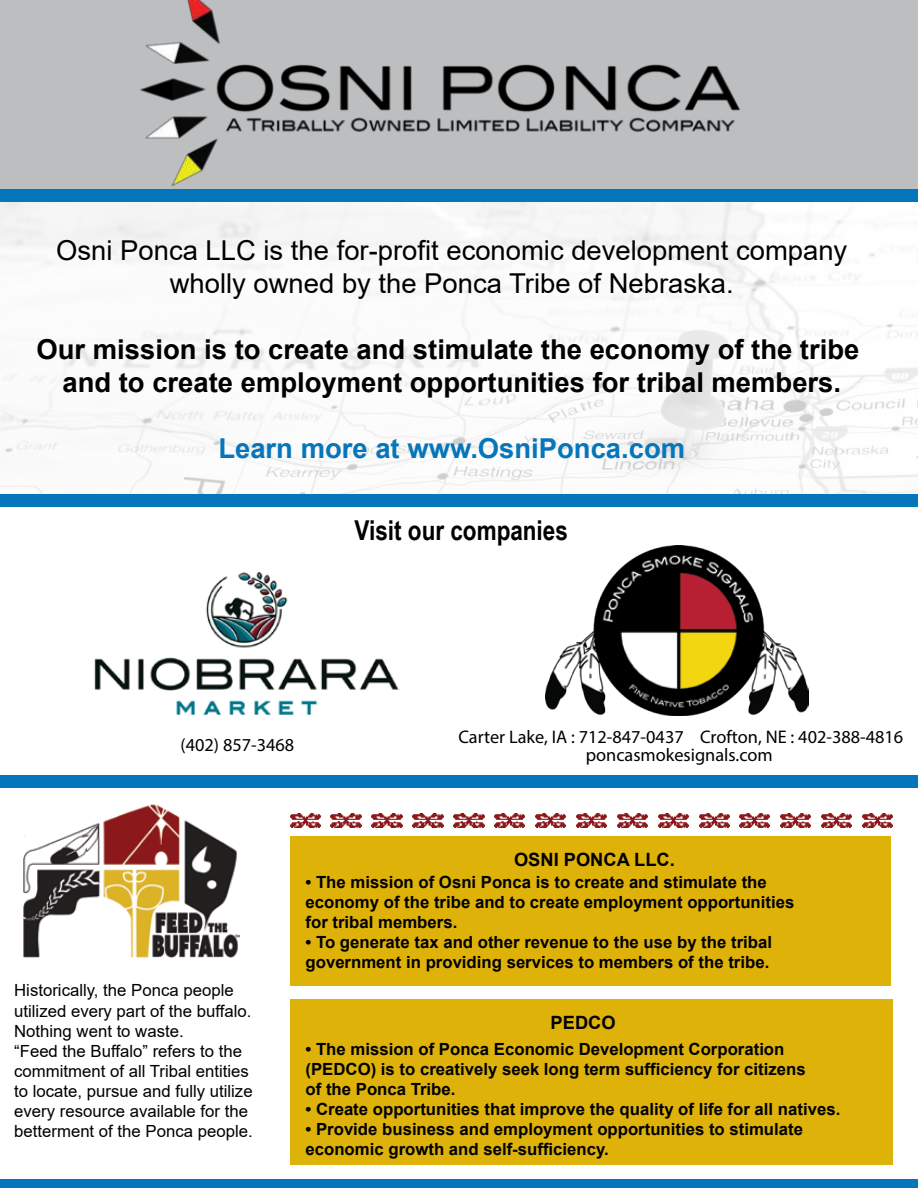
<style>
.page{position:relative;width:918px;height:1188px;background:#fff}
.page>*{position:absolute;margin:0;border:0;box-sizing:border-box;transform-origin:0 0}
.t1{font:700 27.45px/32.8px "Arial";color:#000;text-align:center}
.t2{font:27.45px/32.8px "Arial";color:#000;text-align:center}
.t3{font:700 27.45px "Arial";color:#0575bc}
.t4{font:700 27.45px "Arial Narrow";color:#000}
.t5{font:18.3px "Myriad Pro";color:#000}
.t6{font:700 18.3px "Arial";color:#000}
.t7{font:700 16.8px/20.1px "Arial";color:#000}
.t8{font:16.8px/20.1px "Arial";color:#000}
</style>
<div class="page">
<div style="left:290px;top:836px;width:601px;height:150px;background:#deb209"></div>
<img style="left:0;top:189px;width:918px;height:306px">
<div style="left:0;top:0;width:918px;height:189px;background:#bcbec0"></div>
<div style="left:0;top:190px;width:918px;height:12px;background:#0575bc"></div>
<div style="left:0;top:495px;width:918px;height:12px;background:#0575bc"></div>
<div style="left:0;top:775px;width:918px;height:12px;background:#0575bc"></div>
<img style="left:290px;top:814px;width:30px;height:13px">
<img style="left:331px;top:814px;width:30px;height:13px">
<img style="left:372px;top:814px;width:30px;height:13px">
<img style="left:413px;top:814px;width:30px;height:13px">
<img style="left:454px;top:814px;width:30px;height:14px">
<img style="left:495px;top:814px;width:30px;height:14px">
<img style="left:535px;top:814px;width:31px;height:14px">
<img style="left:576px;top:814px;width:31px;height:14px">
<img style="left:617px;top:814px;width:31px;height:13px">
<img style="left:658px;top:814px;width:31px;height:13px">
<img style="left:699px;top:814px;width:30px;height:13px">
<img style="left:739px;top:814px;width:31px;height:13px">
<img style="left:780px;top:814px;width:31px;height:13px">
<img style="left:821px;top:814px;width:31px;height:13px">
<img style="left:862px;top:814px;width:30px;height:13px">
<img style="left:892px;top:1139px;width:1px;height:14px">
<div style="left:0;top:1179px;width:918px;height:9px;background:#0575bc"></div>
<div style="left:290px;top:1000px;width:602px;height:165px;background:#deb209"></div>
<img style="left:141px;top:0;width:599px;height:185px">
<img style="left:545px;top:546px;width:263px;height:169px">
<img style="left:94px;top:572px;width:305px;height:143px">
<img style="left:24px;top:804px;width:215px;height:154px">
<h1 class="t2" style="left:56px;top:234px;width:793px">Osni Ponca LLC is the for-profit economic development company wholly owned by the Ponca Tribe of Nebraska.</h1>
<h1 class="t1" style="left:37px;top:333px;width:824px">Our mission is to create and stimulate the economy of the tribe and to create employment opportunities for tribal members.</h1>
<h1 class="t3" style="left:218px;top:429px;width:468px">Learn more at www.OsniPonca.com</h1>
<h1 class="t4" style="left:355px;top:509px;width:215px">Visit our companies</h1>
<p class="t5" style="left:181px;top:734px;width:115px">(402) 857-3468</p>
<p class="t5" style="left:458px;top:725px;width:446px">Carter Lake, IA : 712-847-0437 Crofton, NE : 402-388-4816</p>
<p class="t5" style="left:586px;top:744px;width:188px">poncasmokesignals.com</p>
<p class="t8" style="left:14px;top:980px;width:240px">Historically, the Ponca people utilized every part of the buffalo.<br>Nothing went to waste.<br>“Feed the Buffalo” refers to the commitment of all Tribal entities to locate, pursue and fully utilize every resource available for the betterment of the Ponca people.</p>
<p class="t6" style="left:514px;top:847px;width:162px">OSNI PONCA LLC.</p>
<p class="t7" style="left:306px;top:872px;width:490px">• The mission of Osni Ponca is to create and stimulate the economy of the tribe and to create employment opportunities for tribal members.</p>
<p class="t7" style="left:306px;top:932px;width:468px">• To generate tax and other revenue to the use by the tribal government in providing services to members of the tribe.</p>
<p class="t6" style="left:551px;top:1010px;width:67px">PEDCO</p>
<p class="t7" style="left:306px;top:1039px;width:502px">• The mission of Ponca Economic Development Corporation (PEDCO) is to creatively seek long term sufficiency for citizens of the Ponca Tribe.</p>
<p class="t7" style="left:306px;top:1099px;width:536px">• Create opportunities that improve the quality of life for all natives.</p>
<p class="t7" style="left:306px;top:1120px;width:499px">• Provide business and employment opportunities to stimulate economic growth and self-sufficiency.</p>
</div>
